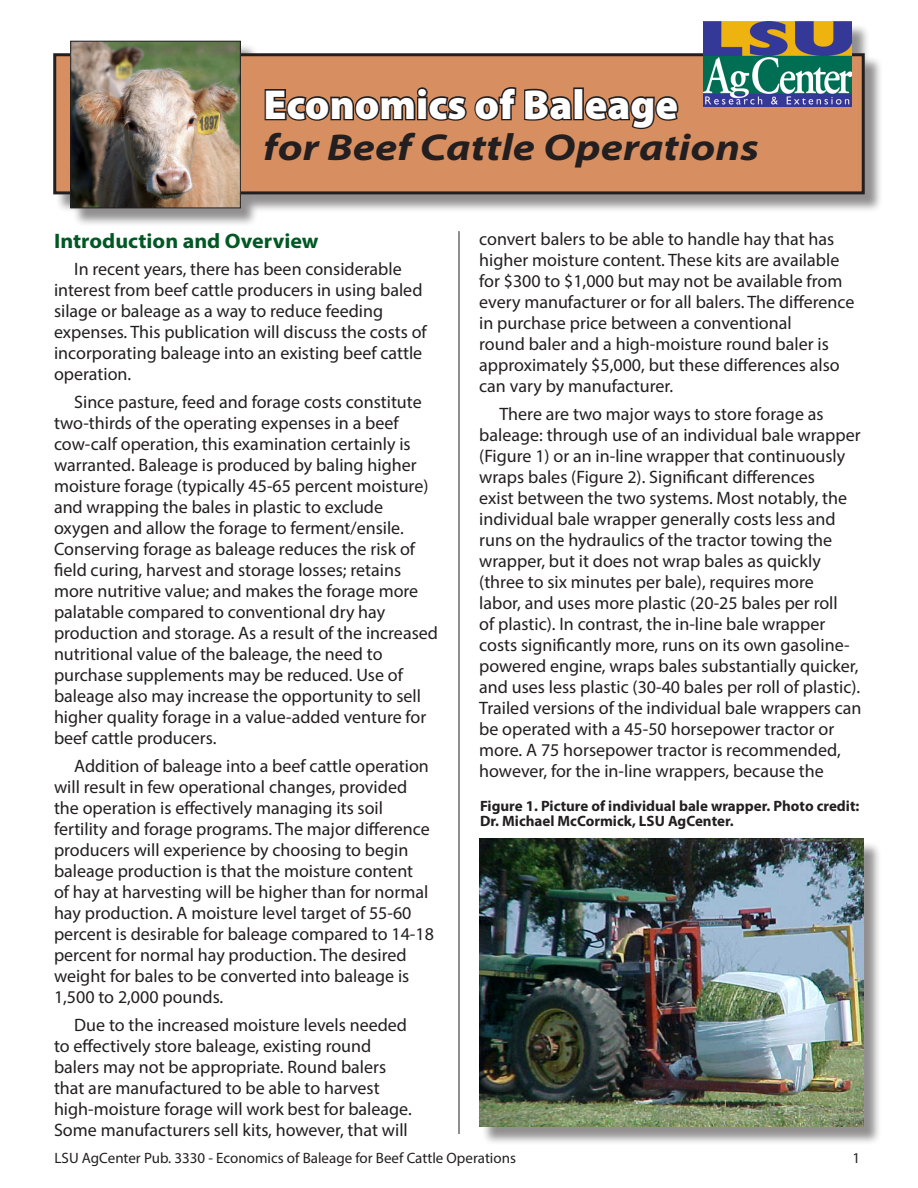
<style>
.page{position:relative;width:918px;height:1188px;background:#fff}
.page>*{position:absolute;margin:0;border:0;box-sizing:border-box;transform-origin:0 0}
.t1{font:900 42px "Myriad Pro";color:#fff}
.title_sub_title{font:italic 700 semi-expanded 37.5px "Myriad Pro";color:#231f20;scale:1.1 1}
.subheads{font:700 21px "Myriad Pro";color:#005824;scale:1.05 1}
.copy{font:18px/21px "Myriad Pro";color:#231f20}
.table_figure_head{font:700 15px/15px "Myriad Pro";color:#231f20}
.copy-2{font:15px "Myriad Pro";color:#231f20}
</style>
<div class="page">
<hr style="left:459px;top:231px;width:1px;height:903px;background:#231f20">
<div style="left:482px;top:841px;width:400px;height:304px;background:#231f20;opacity:.5"></div>
<img style="left:479px;top:838px;width:384px;height:289px">
<div style="left:56px;top:23px;width:827px;height:204px;background:#231f20;opacity:.5"></div>
<div style="left:55px;top:55px;width:808px;height:138px;background:#d78f61"></div>
<div style="left:53px;top:53px;width:812px;height:141px;border:3px solid #231f20"></div>
<img style="left:72px;top:43px;width:167px;height:163px">
<div style="left:70px;top:41px;width:171px;height:167px;border:1px solid #231f20"></div>
<svg style="left:264px;top:87px;width:310px;height:34px"></svg>
<div style="left:573px;top:87px;width:11px;height:33px;border:3px solid #231f20"></div>
<svg style="left:583px;top:95px;width:96px;height:35px"></svg>
<img style="left:703px;top:21px;width:149px;height:85px">
<p class="t1" style="left:264px;top:81px;width:416px">Economics of Baleage</p>
<p class="title_sub_title" style="left:264px;top:126px;width:452px">for Beef Cattle Operations</p>
<p class="subheads" style="left:54px;top:227px;width:254px">Introduction and Overview</p>
<p class="copy" style="left:54px;top:258px;width:374px;text-indent:20px">In recent years, there has been considerable interest from beef cattle producers in using baled silage or baleage as a way to reduce feeding expenses. This publication will discuss the costs of incorporating baleage into an existing beef cattle operation.</p>
<p class="copy" style="left:54px;top:391px;width:385px;text-indent:20px">Since pasture, feed and forage costs constitute two-thirds of the operating expenses in a beef cow-calf operation, this examination certainly is warranted. Baleage is produced by baling higher moisture forage (typically 45-65 percent moisture) and wrapping the bales in plastic to exclude oxygen and allow the forage to ferment/ensile.<br>Conserving forage as baleage reduces the risk of field curing, harvest and storage losses; retains more nutritive value; and makes the forage more palatable compared to conventional dry hay production and storage. As a result of the increased nutritional value of the baleage, the need to purchase supplements may be reduced. Use of baleage also may increase the opportunity to sell higher quality forage in a value-added venture for beef cattle producers.</p>
<p class="copy" style="left:54px;top:755px;width:381px;text-indent:20px">Addition of baleage into a beef cattle operation will result in few operational changes, provided the operation is effectively managing its soil fertility and forage programs. The major difference producers will experience by choosing to begin baleage production is that the moisture content<br>of hay at harvesting will be higher than for normal hay production. A moisture level target of 55-60 percent is desirable for baleage compared to 14-18 percent for normal hay production. The desired weight for bales to be converted into baleage is 1,500 to 2,000 pounds.</p>
<p class="copy" style="left:54px;top:1014px;width:359px;text-indent:20px">Due to the increased moisture levels needed to effectively store baleage, existing round balers may not be appropriate. Round balers that are manufactured to be able to harvest high-moisture forage will work best for baleage.<br>Some manufacturers sell kits, however, that will</p>
<p class="copy" style="left:479px;top:228px;width:377px">convert balers to be able to handle hay that has higher moisture content. These kits are available for $300 to $1,000 but may not be available from every manufacturer or for all balers. The difference in purchase price between a conventional<br>round baler and a high-moisture round baler is approximately $5,000, but these differences also can vary by manufacturer.</p>
<p class="copy" style="left:479px;top:403px;width:384px;text-indent:20px">There are two major ways to store forage as baleage: through use of an individual bale wrapper (Figure 1) or an in-line wrapper that continuously wraps bales (Figure 2). Significant differences<br>exist between the two systems. Most notably, the individual bale wrapper generally costs less and runs on the hydraulics of the tractor towing the wrapper, but it does not wrap bales as quickly (three to six minutes per bale), requires more<br>labor, and uses more plastic (20-25 bales per roll<br>of plastic). In contrast, the in-line bale wrapper costs significantly more, runs on its own gasoline&shy;powered engine, wraps bales substantially quicker, and uses less plastic (30-40 bales per roll of plastic).<br>Trailed versions of the individual bale wrappers can be operated with a 45-50 horsepower tractor or more. A 75 horsepower tractor is recommended, however, for the in-line wrappers, because the</p>
<p class="table_figure_head" style="left:480px;top:798px;width:381px">Figure 1. Picture of individual bale wrapper. Photo credit:<br>Dr. Michael McCormick, LSU AgCenter.</p>
<p class="copy-2" style="left:55px;top:1149px;width:463px">LSU AgCenter Pub. 3330 - Economics of Baleage for Beef Cattle Operations</p>
<p class="copy-2" style="left:852px;top:1149px;width:9px">1</p>
</div>
